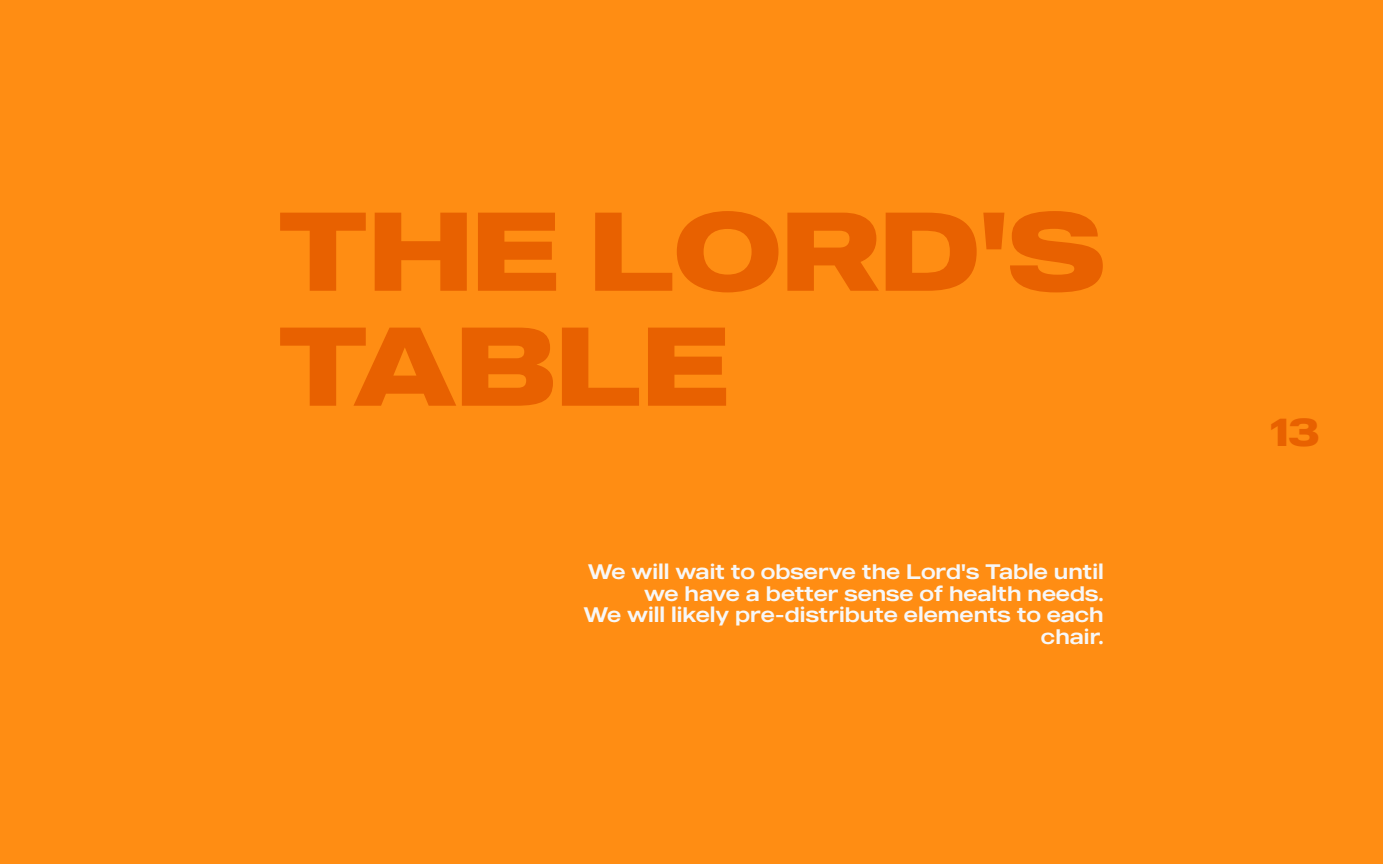
<style>
.page{position:relative;width:1383px;height:864px;background:#fff}
.page>*{position:absolute;margin:0;border:0;box-sizing:border-box;transform-origin:0 0}
.t1{font:700 111.6px/114.9px "MADE Outer Sans";color:#e86100}
.t2{font:700 39px "MADE Outer Sans";color:#e86100}
.t3{font:21px/21.6px "MADE Outer Sans";color:#f7f7f7;text-align:right}
</style>
<div class="page">
<div style="left:0;top:0;width:1382px;height:864px;background:#ff8d13"></div>
<h1 class="t1" style="left:277px;top:201px;width:829px">THE LORD'S<br>TABLE</h1>
<p class="t3" style="left:584px;top:562px;width:521px">We will wait to observe the Lord's Table until we have a better sense of health needs.<br>We will likely pre-distribute elements to each chair.</p>
<h2 class="t2" style="left:1270px;top:417px;width:50px">13</h2>
</div>
